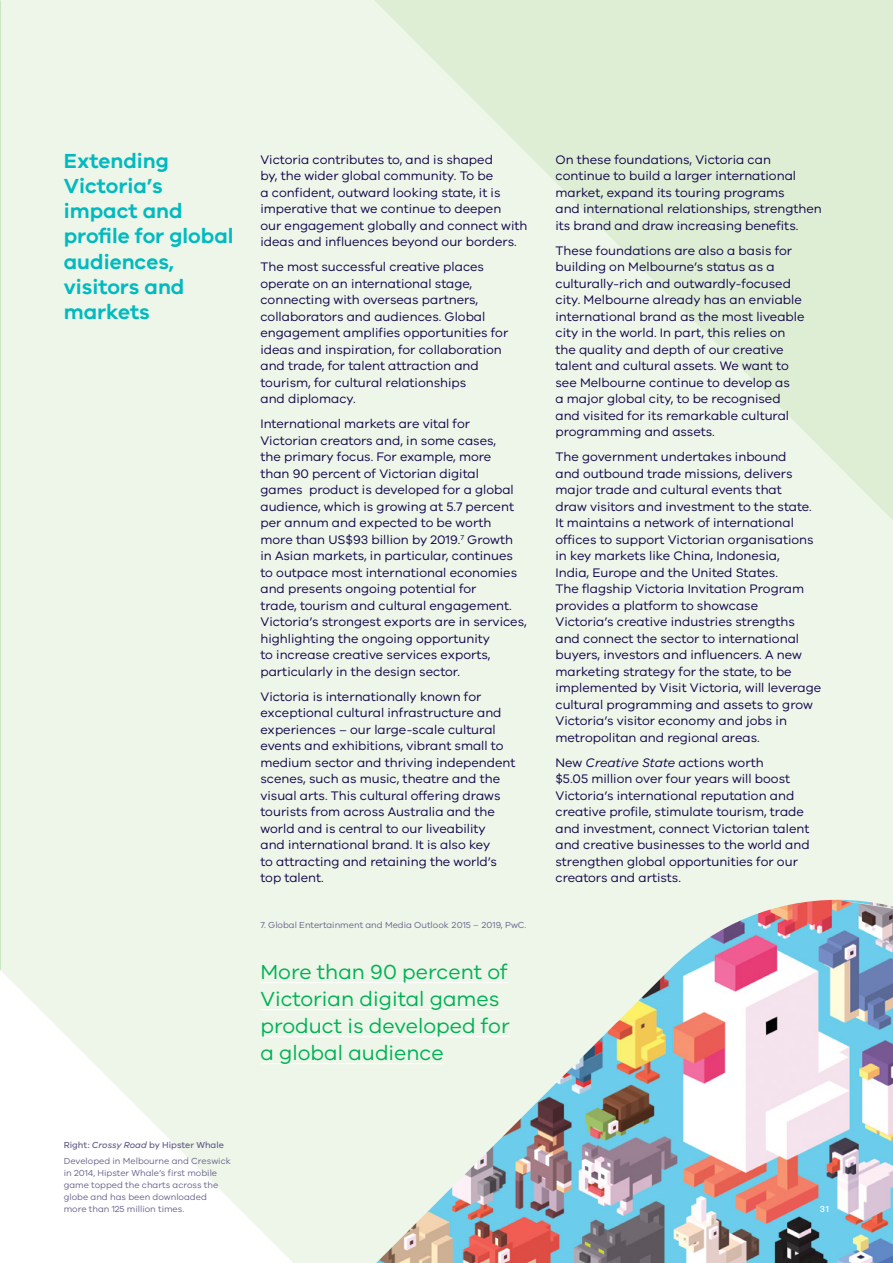
<style>
.page{position:relative;width:893px;height:1263px;background:#edf6e8}
.page>*{position:absolute;margin:0;border:0;box-sizing:border-box;transform-origin:0 0}
.t1{font:21px/27px "VIC";color:#00b156}
.t2{font:600 21px/25.2px "VIC";color:#00bac0}
.t3{font:12.75px/16.5px "VIC";color:#100249}
.t4{font:9px/12px "VIC";color:#69638d}
.t5{font:500 9px "VIC";color:#fff}
.s1{font-style:italic}
.s2{font-weight:500}
.s3{font-weight:500;font-style:italic}
</style>
<div class="page">
<img style="left:376px;top:900px;width:517px;height:363px">
<img style="left:837px;top:900px;width:56px;height:8px">
<svg style="left:0;top:459px;width:1px;height:510px"></svg>
<svg style="left:0;top:969px;width:293px;height:294px"></svg>
<svg style="left:375px;top:0;width:518px;height:520px;fill:#deeed4"></svg>
<hr style="left:260px;top:982px;width:247px;height:1px;background:#fff">
<hr style="left:260px;top:1009px;width:239px;height:1px;background:#fff">
<hr style="left:260px;top:1036px;width:250px;height:1px;background:#fff">
<hr style="left:260px;top:1063px;width:184px;height:1px;background:#fff">
<h1 class="t2" style="left:64px;top:147px;width:171px">Extending<br>Victoria’s impact and profile for global audiences, visitors and markets</h1>
<p class="t3" style="left:260px;top:151px;width:268px">Victoria contributes to, and is shaped<br>by, the wider global community. To be<br>a confident, outward looking state, it is imperative that we continue to deepen<br>our engagement globally and connect with ideas and influences beyond our borders.</p>
<p class="t3" style="left:260px;top:258px;width:249px">The most successful creative places operate on an international stage, connecting with overseas partners, collaborators and audiences. Global engagement amplifies opportunities for ideas and inspiration, for collaboration and trade, for talent attraction and tourism, for cultural relationships<br>and diplomacy.</p>
<p class="t3" style="left:260px;top:415px;width:268px">International markets are vital for Victorian creators and, in some cases,<br>the primary focus. For example, more<br>than 90 percent of Victorian digital<br>games product is developed for a global audience, which is growing at 5.7 percent per annum and expected to be worth more than US$93 billion by 2019.<sup>7</sup> Growth in Asian markets, in particular, continues to outpace most international economies and presents ongoing potential for<br>trade, tourism and cultural engagement.<br>Victoria’s strongest exports are in services, highlighting the ongoing opportunity<br>to increase creative services exports, particularly in the design sector.</p>
<p class="t3" style="left:260px;top:688px;width:257px">Victoria is internationally known for exceptional cultural infrastructure and experiences – our large-scale cultural events and exhibitions, vibrant small to medium sector and thriving independent scenes, such as music, theatre and the visual arts. This cultural offering draws tourists from across Australia and the world and is central to our liveability<br>and international brand. It is also key<br>to attracting and retaining the world’s top talent.</p>
<p class="t4" style="left:260px;top:919px;width:267px">7. Global Entertainment and Media Outlook 2015 – 2019, PwC.</p>
<h1 class="t1" style="left:260px;top:958px;width:251px">More than 90 percent of<br>Victorian digital games product is developed for a global audience</h1>
<p class="t3" style="left:555px;top:151px;width:268px">On these foundations, Victoria can continue to build a larger international market, expand its touring programs<br>and international relationships, strengthen its brand and draw increasing benefits.</p>
<p class="t3" style="left:555px;top:242px;width:250px">These foundations are also a basis for building on Melbourne’s status as a culturally-rich and outwardly-focused city. Melbourne already has an enviable international brand as the most liveable city in the world. In part, this relies on the quality and depth of our creative talent and cultural assets. We want to see Melbourne continue to develop as<br>a major global city, to be recognised and visited for its remarkable cultural programming and assets.</p>
<p class="t3" style="left:555px;top:448px;width:267px">The government undertakes inbound<br>and outbound trade missions, delivers major trade and cultural events that<br>draw visitors and investment to the state.<br>It maintains a network of international offices to support Victorian organisations in key markets like China, Indonesia,<br>India, Europe and the United States.<br>The flagship Victoria Invitation Program provides a platform to showcase<br>Victoria’s creative industries strengths and connect the sector to international buyers, investors and influencers. A new marketing strategy for the state, to be implemented by Visit Victoria, will leverage cultural programming and assets to grow Victoria’s visitor economy and jobs in metropolitan and regional areas.</p>
<p class="t3" style="left:555px;top:754px;width:256px">New <span class="s1">Creative State</span> actions worth<br>$5.05 million over four years will boost Victoria’s international reputation and creative profile, stimulate tourism, trade and investment, connect Victorian talent and creative businesses to the world and strengthen global opportunities for our creators and artists.</p>
<p class="t4" style="left:64px;top:1136px;width:169px;line-height:16.2px"><span class="s2">Right:</span> <span class="s3">Crossy Road</span> <span class="s2">by Hipster Whale<br></span>Developed in Melbourne and Creswick</p>
<p class="t4" style="left:64px;top:1167px;width:156px">in 2014, Hipster Whale’s first mobile game topped the charts across the globe and has been downloaded more than 125 million times.</p>
<p class="t5" style="left:820px;top:1203px;width:11px">31</p>
</div>
